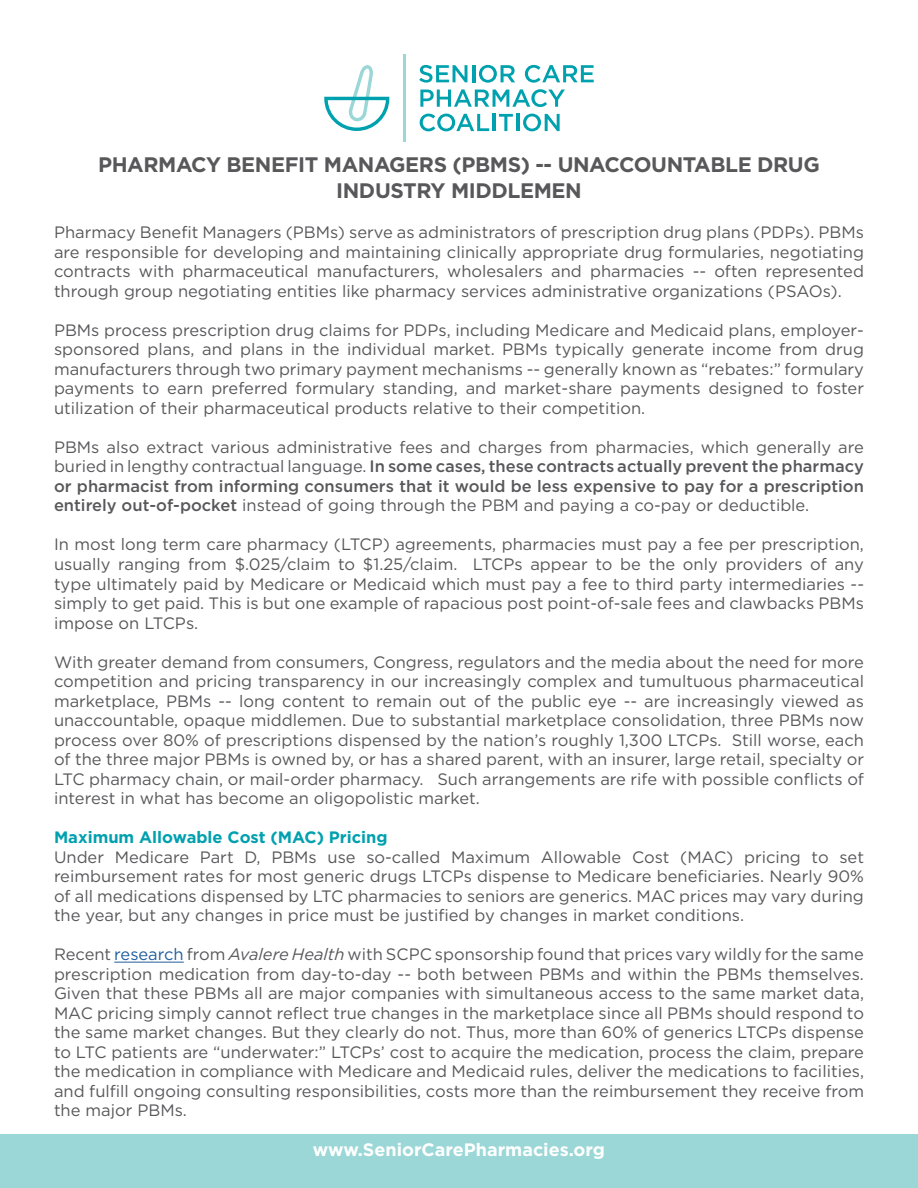
<style>
.page{position:relative;width:918px;height:1188px;background:#fff}
.page>*{position:absolute;margin:0;border:0;box-sizing:border-box;transform-origin:0 0}
.t1{font:700 21px/25.5px "Gotham HTF";letter-spacing:-.02em;color:#58585b;text-align:center}
.t2{font:700 18px "Gotham";color:#fff}
.t3{font:16.5px/19.5px "Gotham HTF";color:#58585b;text-align:justify}
.t4{font:700 16.5px "Gotham HTF";color:#00a0af}
.s1{font-weight:500}
.s2{color:#215e9e}
.s3{font-style:italic}
</style>
<div class="page">
<svg style="left:419px;top:65px;width:48px;height:18px"></svg>
<hr style="left:472px;top:65px;width:3px;height:17px;background:#00a1af">
<svg style="left:479px;top:65px;width:36px;height:18px"></svg>
<svg style="left:525px;top:65px;width:69px;height:18px"></svg>
<svg style="left:420px;top:89px;width:145px;height:18px"></svg>
<svg style="left:420px;top:114px;width:69px;height:17px"></svg>
<hr style="left:493px;top:114px;width:3px;height:17px;background:#00a1af">
<svg style="left:499px;top:114px;width:14px;height:17px"></svg>
<hr style="left:516px;top:114px;width:3px;height:17px;background:#00a1af">
<svg style="left:523px;top:114px;width:37px;height:17px"></svg>
<hr style="left:403px;top:54px;width:3px;height:87px;background:#9bd7d7">
<svg style="left:324px;top:65px;width:65px;height:66px"></svg>
<div style="left:0;top:1134px;width:918px;height:54px;background:#9bd7d7"></div>
<hr style="left:114px;top:962px;width:70px;height:1px;background:#215e9e">
<p class="t1" style="left:98px;top:152px;width:723px">PHARMACY BENEFIT MANAGERS (PBMS) -- UNACCOUNTABLE DRUG<br>INDUSTRY MIDDLEMEN</p>
<p class="t3" style="left:54px;top:223px;width:812px">Pharmacy Benefit Managers (PBMs) serve as administrators of prescription drug plans (PDPs). PBMs are responsible for developing and maintaining clinically appropriate drug formularies, negotiating contracts with pharmaceutical manufacturers, wholesalers and pharmacies -- often represented through group negotiating entities like pharmacy services administrative organizations (PSAOs).</p>
<p class="t3" style="left:54px;top:320px;width:812px">PBMs process prescription drug claims for PDPs, including Medicare and Medicaid plans, employer&shy;sponsored plans, and plans in the individual market. PBMs typically generate income from drug manufacturers through two primary payment mechanisms -- generally known as “rebates:” formulary payments to earn preferred formulary standing, and market-share payments designed to foster utilization of their pharmaceutical products relative to their competition.</p>
<p class="t3" style="left:54px;top:437px;width:812px">PBMs also extract various administrative fees and charges from pharmacies, which generally are buried in lengthy contractual language. <span class="s1">In some cases, these contracts actually prevent the pharmacy or pharmacist from informing consumers that it would be less expensive to pay for a prescription entirely out-of-pocket</span> instead of going through the PBM and paying a co-pay or deductible.</p>
<p class="t3" style="left:54px;top:535px;width:812px">In most long term care pharmacy (LTCP) agreements, pharmacies must pay a fee per prescription, usually ranging from $.025/claim to $1.25/claim. LTCPs appear to be the only providers of any type ultimately paid by Medicare or Medicaid which must pay a fee to third party intermediaries -- simply to get paid. This is but one example of rapacious post point-of-sale fees and clawbacks PBMs impose on LTCPs.</p>
<p class="t3" style="left:54px;top:652px;width:812px">With greater demand from consumers, Congress, regulators and the media about the need for more competition and pricing transparency in our increasingly complex and tumultuous pharmaceutical marketplace, PBMs -- long content to remain out of the public eye -- are increasingly viewed as unaccountable, opaque middlemen. Due to substantial marketplace consolidation, three PBMs now process over 80% of prescriptions dispensed by the nation’s roughly 1,300 LTCPs. Still worse, each of the three major PBMs is owned by, or has a shared parent, with an insurer, large retail, specialty or LTC pharmacy chain, or mail-order pharmacy. Such arrangements are rife with possible conflicts of interest in what has become an oligopolistic market.</p>
<p class="t4" style="left:54px;top:828px;width:335px">Maximum Allowable Cost (MAC) Pricing</p>
<p class="t3" style="left:54px;top:847px;width:812px">Under Medicare Part D, PBMs use so-called Maximum Allowable Cost (MAC) pricing to set reimbursement rates for most generic drugs LTCPs dispense to Medicare beneficiaries. Nearly 90% of all medications dispensed by LTC pharmacies to seniors are generics. MAC prices may vary during the year, but any changes in price must be justified by changes in market conditions.</p>
<p class="t3" style="left:54px;top:944px;width:812px">Recent <span class="s2">research</span> from <span class="s3">Avalere Health</span> with SCPC sponsorship found that prices vary wildly for the same prescription medication from day-to-day -- both between PBMs and within the PBMs themselves.<br>Given that these PBMs all are major companies with simultaneous access to the same market data, MAC pricing simply cannot reflect true changes in the marketplace since all PBMs should respond to the same market changes. But they clearly do not. Thus, more than 60% of generics LTCPs dispense to LTC patients are “underwater:” LTCPs’ cost to acquire the medication, process the claim, prepare the medication in compliance with Medicare and Medicaid rules, deliver the medications to facilities, and fulfill ongoing consulting responsibilities, costs more than the reimbursement they receive from the major PBMs.</p>
<p class="t2" style="left:313px;top:1139px;width:294px">www.SeniorCarePharmacies.org</p>
</div>
